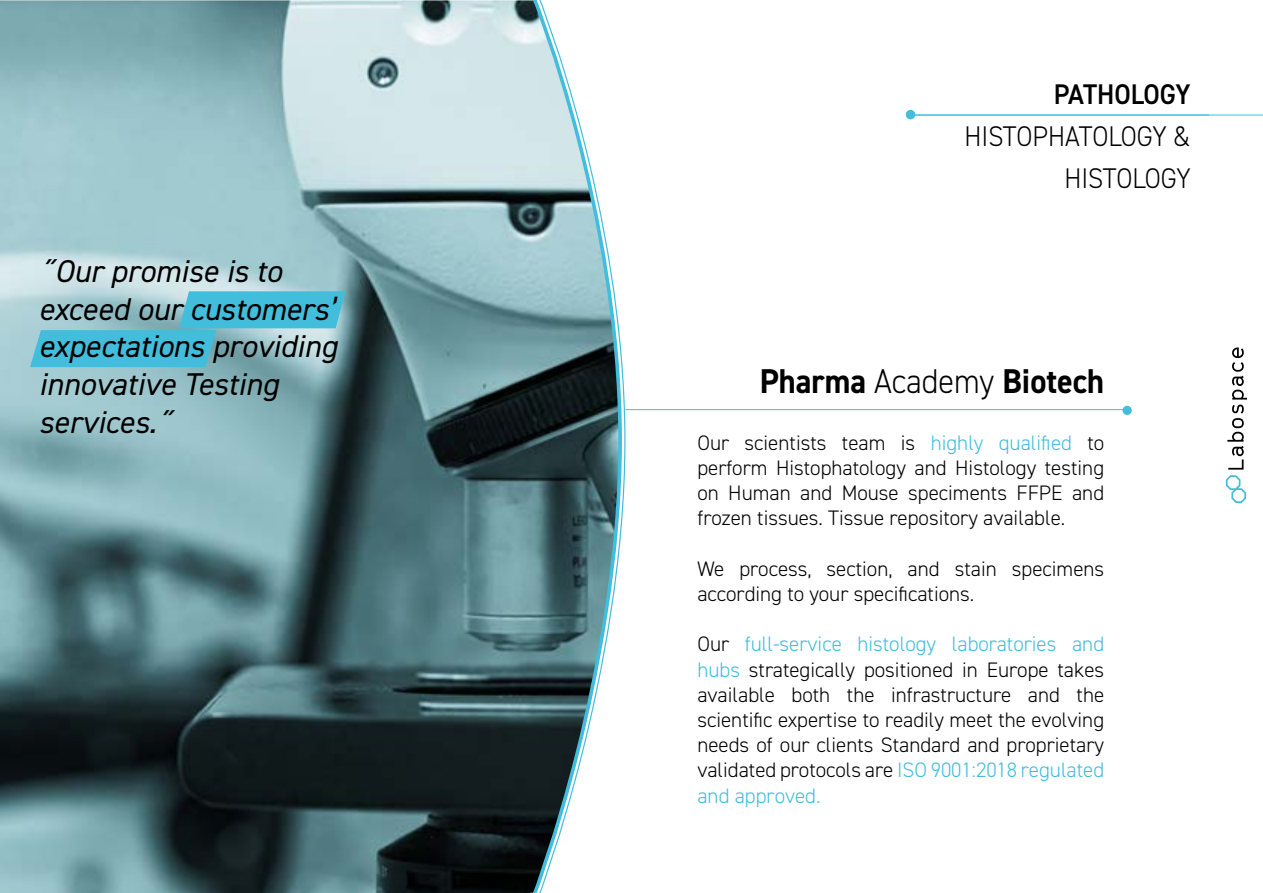
<style>
.page{position:relative;width:1263px;height:893px;background:#fff}
.page>*{position:absolute;margin:0;border:0;box-sizing:border-box;transform-origin:0 0}
.t1{font:700 34.5px "DIN2014";color:#000;scale:.94 1}
.t2{font:italic 31.5px/37.8px "DIN2014";color:#000}
.t3{font:300 28.5px/42px "DIN2014";color:#000;text-align:right;scale:.94 1}
.t4{font:600 28.5px "DIN2014";letter-spacing:-.01em;color:#000;scale:.94 1}
.t5{font:300 21px/25.2px "DIN2014";color:#000;text-align:justify}
.s1{font-weight:300}
.s2{color:#42bddb}
</style>
<div class="page">
<svg style="left:1226px;top:347px;width:21px;height:156px"></svg>
<img style="left:0;top:0;width:531px;height:893px">
<hr style="left:625px;top:409px;width:502px;height:1px;background:#42bddb">
<div style="left:1122px;top:406px;width:10px;height:9px;background:#42bddb;border-radius:50%"></div>
<svg style="left:531px;top:0;width:93px;height:893px"></svg>
<svg style="left:30px;top:291px;width:315px;height:76px"></svg>
<hr style="left:910px;top:115px;width:353px;height:1px;background:#42bddb">
<div style="left:906px;top:110px;width:9px;height:9px;background:#42bddb;border-radius:50%"></div>
<h2 class="t2" style="left:39px;top:254px;width:300px">˝Our promise is to exceed our customers’ expectations providing innovative Testing services.˝</h2>
<h3 class="t4" style="left:1054px;top:81px;width:147px">PATHOLOGY</h3>
<h3 class="t3" style="left:964px;top:116px;width:242px">HISTOPHATOLOGY &amp;<br>HISTOLOGY</h3>
<h1 class="t1" style="left:760px;top:361px;width:368px">Pharma <span class="s1">Academy</span> Biotech</h1>
<p class="t5" style="left:697px;top:431px;width:408px">Our scientists team is <span class="s2">highly qualified</span> to perform Histophatology and Histology testing on Human and Mouse speciments FFPE and frozen tissues. Tissue repository available.</p>
<p class="t5" style="left:697px;top:557px;width:408px">We process, section, and stain specimens according to your specifications.</p>
<p class="t5" style="left:697px;top:632px;width:408px">Our <span class="s2">full-service histology laboratories and hubs</span> strategically positioned in Europe takes available both the infrastructure and the scientific expertise to readily meet the evolving needs of our clients Standard and proprietary validated protocols are <span class="s2">ISO 9001:2018 regulated and approved.</span></p>
</div>
